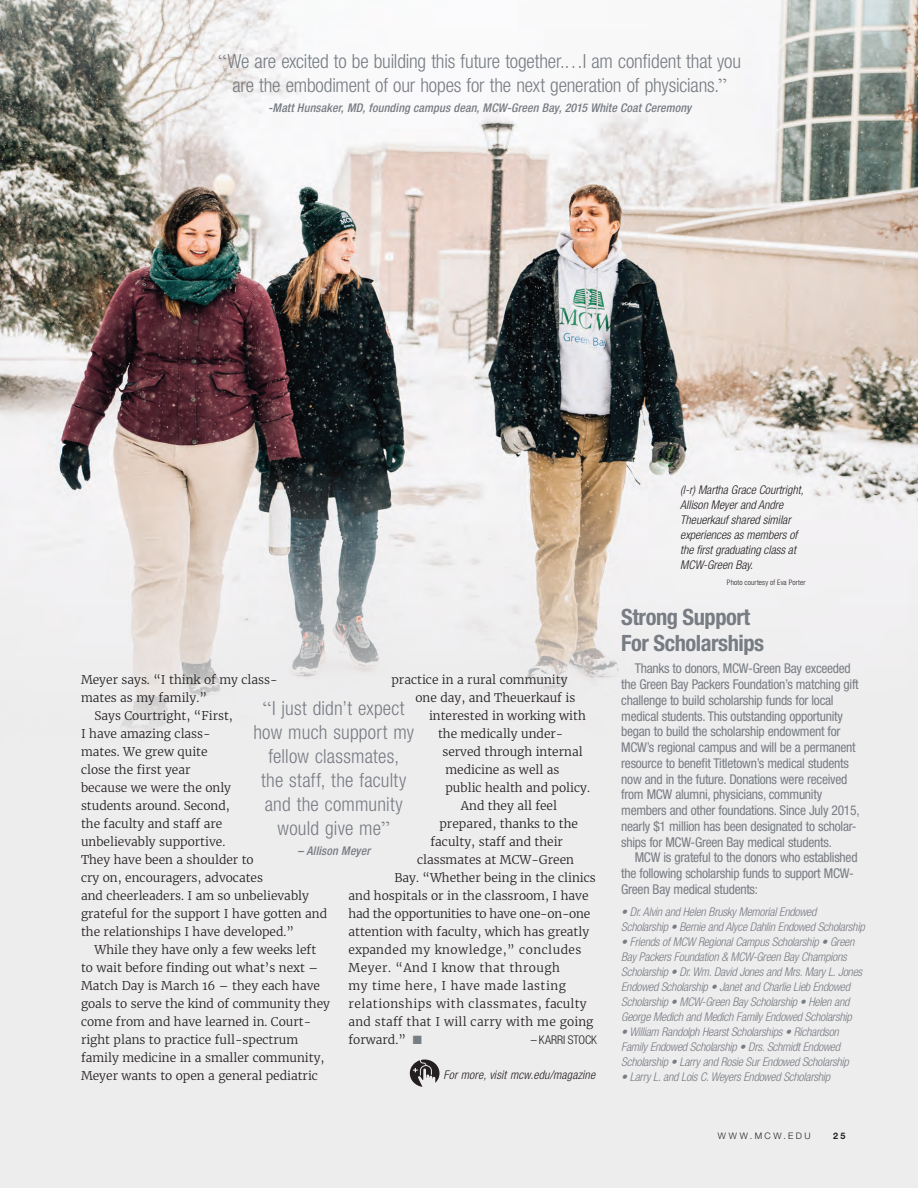
<style>
.page{position:relative;width:918px;height:1188px;background:#eeedee}
.page>*{position:absolute;margin:0;border:0;box-sizing:border-box;transform-origin:0 0}
.t1{font:700 condensed 22.5px/25.5px "Helvetica Neue LT Std";letter-spacing:-.02em;color:#787d83}
.t2{font:300 condensed 19.5px/24px "Helvetica Neue LT Std";letter-spacing:-.005em;color:#787d83;text-align:center}
.t3{font:condensed 13.5px/15.8px "Helvetica Neue LT Std";letter-spacing:-.02em;color:#787d83}
.t4{font:300 12px "Merriweather";color:#231f20}
.t5{font:italic 300 condensed 12px/15px "Helvetica Neue LT Std";letter-spacing:-.02em;color:#787d83}
.t6{font:italic 300 condensed 12px/15px "Helvetica Neue LT Std";color:#231f20}
.t7{font:300 12px "Merriweather";letter-spacing:.04em;color:#231f20}
.t8{font:italic 500 condensed 12px "Helvetica Neue LT Std";letter-spacing:.01em;color:#787d83}
.t9{font:300 12px "Merriweather";letter-spacing:-.02em;color:#231f20}
.t10{font:300 12px "Merriweather";letter-spacing:.02em;color:#231f20}
.t11{font:300 condensed 12px "Helvetica Neue LT Std";color:#231f20}
.t12{font:300 9px "Helvetica Neue LT Std";letter-spacing:.275em;color:#231f20}
.t13{font:700 9px "Helvetica Neue LT Std";color:#231f20}
.t14{font:300 condensed 7.5px "Helvetica Neue LT Std";letter-spacing:.02em;color:#231f20}
.s1{font-family:"Times New Roman";font-weight:400;font-stretch:normal}
.s2{color:#787d83}
</style>
<div class="page">
<img style="left:0;top:146px;width:918px;height:586px">
<svg style="left:410px;top:1060px;width:30px;height:27px"></svg>
<svg style="left:0;top:0;width:918px;height:146px;fill:#f7f6f7"></svg>
<h2 class="t2" style="left:218px;top:49px;width:524px"><span class="s1">“</span>We are excited to be building this future together.…I am confident that you are the embodiment of our hopes for the next generation of physicians.<span class="s1">”</span></h2>
<p class="t8" style="left:268px;top:101px;width:425px">-Matt Hunsaker, MD, founding campus dean, MCW-Green Bay, 2015 White Coat Ceremony</p>
<p class="t6" style="left:680px;top:483px;width:125px">(l-r) Martha Grace Courtright,<br>Allison Meyer and Andre<br>Theuerkauf shared similar experiences as members of the first graduating class at<br>MCW-Green Bay.</p>
<p class="t4" style="left:81px;top:670px;width:198px">Meyer says. “I think of my class-</p>
<p class="t4" style="left:81px;top:688px;width:127px">mates as my family.”</p>
<p class="t4" style="left:94px;top:706px;width:140px">Says Courtright, “First,</p>
<p class="t4" style="left:81px;top:724px;width:131px">I have amazing class-</p>
<p class="t4" style="left:81px;top:742px;width:128px">mates. We grew quite</p>
<p class="t4" style="left:81px;top:760px;width:111px">close the first year</p>
<p class="t4" style="left:81px;top:778px;width:152px">because we were the only</p>
<p class="t4" style="left:81px;top:796px;width:150px">students around. Second,</p>
<p class="t4" style="left:81px;top:814px;width:143px">the faculty and staff are</p>
<p class="t4" style="left:81px;top:832px;width:146px">unbelievably supportive.</p>
<p class="t4" style="left:81px;top:850px;width:174px">They have been a shoulder to</p>
<p class="t4" style="left:81px;top:868px;width:184px">cry on, encouragers, advocates</p>
<p class="t4" style="left:81px;top:886px;width:230px">and cheerleaders. I am so unbelievably</p>
<p class="t4" style="left:81px;top:904px;width:248px">grateful for the support I have gotten and</p>
<p class="t4" style="left:81px;top:922px;width:215px">the relationships I have developed.”</p>
<p class="t4" style="left:94px;top:940px;width:223px">While they have only a few weeks left</p>
<p class="t4" style="left:81px;top:958px;width:239px">to wait before finding out what’s next –</p>
<p class="t4" style="left:81px;top:976px;width:241px">Match Day is March 16 – they each have</p>
<p class="t4" style="left:81px;top:994px;width:251px">goals to serve the kind of community they</p>
<p class="t4" style="left:81px;top:1012px;width:232px">come from and have learned in. Court-</p>
<p class="t4" style="left:81px;top:1030px;width:219px">right plans to practice full-spectrum</p>
<p class="t4" style="left:81px;top:1048px;width:245px">family medicine in a smaller community,</p>
<p class="t4" style="left:81px;top:1066px;width:239px">Meyer wants to open a general pediatric</p>
<p class="t4" style="left:392px;top:670px;width:178px">practice in a rural community</p>
<p class="t4" style="left:416px;top:688px;width:161px">one day, and Theuerkauf is</p>
<p class="t4" style="left:429px;top:706px;width:158px">interested in working with</p>
<p class="t4" style="left:438px;top:724px;width:127px">the medically under-</p>
<p class="t4" style="left:442px;top:742px;width:142px">served through internal</p>
<p class="t4" style="left:446px;top:760px;width:115px">medicine as well as</p>
<p class="t4" style="left:446px;top:778px;width:146px">public health and policy.</p>
<p class="t4" style="left:461px;top:796px;width:98px">And they all feel</p>
<p class="t4" style="left:440px;top:814px;width:140px">prepared, thanks to the</p>
<p class="t4" style="left:430px;top:832px;width:134px">faculty, staff and their</p>
<p class="t4" style="left:417px;top:850px;width:158px">classmates at MCW-Green</p>
<p class="t4" style="left:394px;top:868px;width:203px">Bay. “Whether being in the clinics</p>
<p class="t4" style="left:349px;top:886px;width:242px">and hospitals or in the classroom, I have</p>
<p class="t9" style="left:349px;top:904px;width:243px">had the opportunities to have one-on-one</p>
<p class="t4" style="left:349px;top:922px;width:242px">attention with faculty, which has greatly</p>
<p class="t7" style="left:349px;top:940px;width:234px">expanded my knowledge,” concludes</p>
<p class="t7" style="left:349px;top:958px;width:213px">Meyer. “And I know that through</p>
<p class="t7" style="left:349px;top:976px;width:219px">my time here, I have made lasting</p>
<p class="t7" style="left:349px;top:994px;width:240px">relationships with classmates, faculty</p>
<p class="t10" style="left:349px;top:1012px;width:246px">and staff that I will carry with me going</p>
<p class="t4" style="left:349px;top:1030px;width:75px">forward.” <span class="s2">■</span></p>
<p class="t11" style="left:531px;top:1033px;width:68px">– KARRI STOCK</p>
<h2 class="t2" style="left:253px;top:696px;width:162px"><span class="s1">“</span>I just didn’t expect how much support my fellow classmates,<br>the staff, the faculty and the community would give me<span class="s1">”</span></h2>
<p class="t8" style="left:297px;top:844px;width:74px">– Allison Meyer</p>
<p class="t6" style="left:443px;top:1068px;width:153px">For more, visit mcw.edu/magazine</p>
<p class="t14" style="left:727px;top:578px;width:80px">Photo courtesy of Eva Porter</p>
<h1 class="t1" style="left:621px;top:604px;width:145px">Strong Support<br>For Scholarships</h1>
<p class="t3" style="left:621px;top:661px;width:240px;text-indent:14px">Thanks to donors, MCW-Green Bay exceeded the Green Bay Packers Foundation’s matching gift challenge to build scholarship funds for local medical students. This outstanding opportunity began to build the scholarship endowment for MCW’s regional campus and will be a permanent resource to benefit Titletown’s medical students now and in the future. Donations were received from MCW alumni, physicians, community members and other foundations. Since July 2015, nearly $1 million has been designated to scholar&shy;ships for MCW-Green Bay medical students.</p>
<p class="t3" style="left:621px;top:850px;width:238px;text-indent:14px">MCW is grateful to the donors who established the following scholarship funds to support MCW-<br>Green Bay medical students:</p>
<p class="t5" style="left:621px;top:904px;width:245px">• Dr. Alvin and Helen Brusky Memorial Endowed<br>Scholarship • Bernie and Alyce Dahlin Endowed Scholarship</p>
<p class="t5" style="left:621px;top:934px;width:243px">• Friends of MCW Regional Campus Scholarship • Green Bay Packers Foundation &amp; MCW-Green Bay Champions Scholarship • Dr. Wm. David Jones and Mrs. Mary L. Jones Endowed Scholarship • Janet and Charlie Lieb Endowed Scholarship • MCW-Green Bay Scholarship • Helen and George Medich and Medich Family Endowed Scholarship</p>
<p class="t5" style="left:621px;top:1024px;width:229px">• William Randolph Hearst Scholarships • Richardson<br>Family Endowed Scholarship • Drs. Schmidt Endowed<br>Scholarship • Larry and Rosie Sur Endowed Scholarship</p>
<p class="t5" style="left:621px;top:1069px;width:211px">• Larry L. and Lois C. Weyers Endowed Scholarship</p>
<p class="t12" style="left:718px;top:1130px;width:94px">WWW.MCW.EDU</p>
<p class="t13" style="left:833px;top:1130px;width:14px">2 5</p>
</div>
